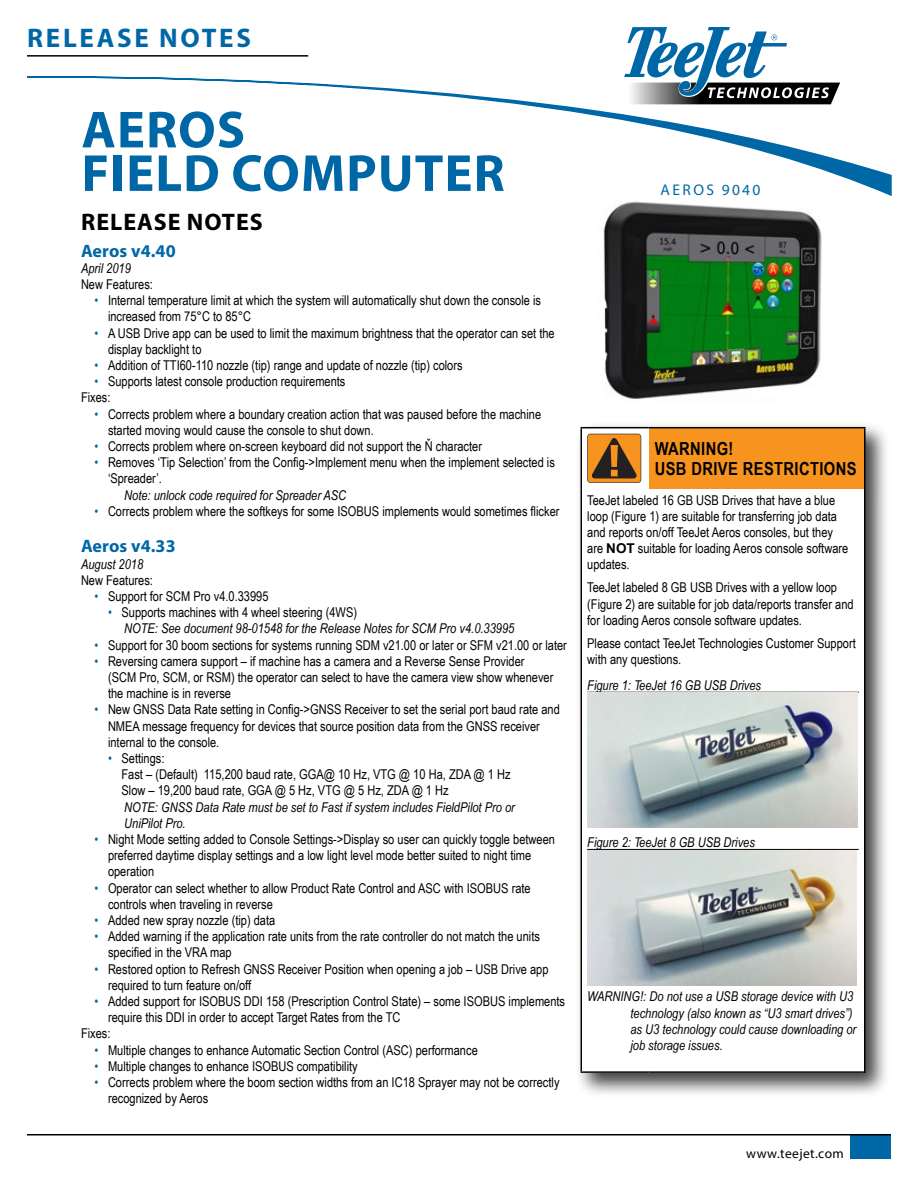
<style>
.page{position:relative;width:918px;height:1188px;background:#fff}
.page>*{position:absolute;margin:0;border:0;box-sizing:border-box;transform-origin:0 0}
.t1{font:700 52.5px/43.5px "Myriad Pro";letter-spacing:.02em;color:#0067a6}
.t2{font:700 27px "Myriad Pro";letter-spacing:.1em;color:#0067a6}
.t3{font:700 24px "Myriad Pro";letter-spacing:.04em;color:#000}
.t4{font:700 18px/19.5px "Arial Narrow";letter-spacing:.02em;color:#000}
.t5{font:700 18px "Myriad Pro";letter-spacing:.005em;color:#0067a6}
.t6{font:15.45px "Myriad Pro";letter-spacing:.16em;color:#0067a6}
.t7{font:13.5px/16.2px "Arial Narrow";color:#000}
.t8{font:italic 13.5px/16.2px "Arial Narrow";color:#000}
.t9{font:13.5px "Myriad Pro";letter-spacing:.03em;color:#000}
.s1{color:#0067a6}
.s2{font-style:normal;color:#0067a6}
.s3{font-style:normal}
.s4{font-family:"Arial";font-weight:700}
</style>
<div class="page">
<div style="left:850px;top:1135px;width:41px;height:24px;background:#0067a6"></div>
<hr style="left:27px;top:1134px;width:864px;height:1px;background:#000">
<svg style="left:624px;top:27px;width:163px;height:48px"></svg>
<hr style="left:27px;top:55px;width:281px;height:2px;background:#000">
<img style="left:603px;top:201px;width:219px;height:198px">
<svg style="left:27px;top:75px;width:865px;height:121px"></svg>
<div style="left:575px;top:421px;width:316px;height:677px;background:#000;opacity:.75"></div>
<div style="left:580px;top:427px;width:284px;height:646px;background:#fff"></div>
<div style="left:649px;top:428px;width:216px;height:61px;background:#f7941f"></div>
<hr style="left:580px;top:489px;width:2px;height:582px;background:#000">
<hr style="left:580px;top:428px;width:2px;height:61px;background:#000">
<hr style="left:580px;top:427px;width:69px;height:1px;background:#000">
<hr style="left:864px;top:428px;width:2px;height:61px;background:#000">
<hr style="left:864px;top:489px;width:2px;height:582px;background:#000">
<hr style="left:580px;top:1071px;width:69px;height:2px;background:#000">
<hr style="left:649px;top:1071px;width:217px;height:2px;background:#000">
<hr style="left:649px;top:427px;width:217px;height:1px;background:#000">
<svg style="left:587px;top:434px;width:54px;height:49px;background:#aa6a22"></svg>
<hr style="left:587px;top:692px;width:272px;height:1px;background:#000">
<hr style="left:587px;top:849px;width:272px;height:1px;background:#000">
<img style="left:587px;top:693px;width:270px;height:135px">
<img style="left:587px;top:850px;width:270px;height:135px">
<h2 class="t2" style="left:27px;top:20px;width:225px">RELEASE NOTES</h2>
<h1 class="t1" style="left:82px;top:106px;width:425px">AEROS<br>FIELD COMPUTER</h1>
<h3 class="t3" style="left:81px;top:206px;width:183px">RELEASE NOTES</h3>
<h3 class="t5" style="left:81px;top:239px;width:96px">Aeros v4.40</h3>
<p class="t8" style="left:81px;top:260px;width:51px">April 2019</p>
<p class="t7" style="left:81px;top:276px;width:73px">New Features:</p>
<p class="t7" style="left:108px;top:292px;width:435px;text-indent:-14px"><span class="s1">•</span> Internal temperature limit at which the system will automatically shut down the console is increased from 75°C to 85°C</p>
<p class="t7" style="left:108px;top:324px;width:448px;text-indent:-14px"><span class="s1">•</span> A USB Drive app can be used to limit the maximum brightness that the operator can set the display backlight to</p>
<p class="t7" style="left:94px;top:357px;width:370px"><span class="s1">•</span> Addition of TTI60-110 nozzle (tip) range and update of nozzle (tip) colors</p>
<p class="t7" style="left:81px;top:373px;width:266px;text-indent:14px"><span class="s1">•</span> Supports latest console production requirements<br>Fixes:</p>
<p class="t7" style="left:108px;top:405px;width:435px;text-indent:-14px"><span class="s1">•</span> Corrects problem where a boundary creation action that was paused before the machine started moving would cause the console to shut down.</p>
<p class="t7" style="left:94px;top:438px;width:389px"><span class="s1">•</span> Corrects problem where on-screen keyboard did not support the Ň character</p>
<p class="t7" style="left:108px;top:454px;width:448px;text-indent:-14px"><span class="s1">•</span> Removes ‘Tip Selection’ from the Config-&gt;Implement menu when the implement selected is ‘Spreader’.</p>
<p class="t8" style="left:124px;top:486px;width:224px">Note: unlock code required for Spreader ASC</p>
<p class="t7" style="left:94px;top:502px;width:467px"><span class="s1">•</span> Corrects problem where the softkeys for some ISOBUS implements would sometimes flicker</p>
<h3 class="t5" style="left:81px;top:535px;width:96px">Aeros v4.33</h3>
<p class="t8" style="left:81px;top:556px;width:64px">August 2018</p>
<p class="t7" style="left:81px;top:571px;width:73px">New Features:</p>
<p class="t7" style="left:94px;top:588px;width:176px"><span class="s1">•</span> Support for SCM Pro v4.0.33995</p>
<p class="t8" style="left:124px;top:604px;width:392px;text-indent:-16px"><span class="s2">•</span> <span class="s3">Supports machines with 4 wheel steering (4WS)<br></span>NOTE: See document 98-01548 for the Release Notes for SCM Pro v4.0.33995</p>
<p class="t7" style="left:94px;top:636px;width:474px"><span class="s1">•</span> Support for 30 boom sections for systems running SDM v21.00 or later or SFM v21.00 or later</p>
<p class="t7" style="left:108px;top:652px;width:447px;text-indent:-14px"><span class="s1">•</span> Reversing camera support – if machine has a camera and a Reverse Sense Provider (SCM Pro, SCM, or RSM) the operator can select to have the camera view show whenever the machine is in reverse</p>
<p class="t7" style="left:108px;top:701px;width:453px;text-indent:-14px"><span class="s1">•</span> New GNSS Data Rate setting in Config-&gt;GNSS Receiver to set the serial port baud rate and<br>NMEA message frequency for devices that source position data from the GNSS receiver internal to the console.</p>
<p class="t7" style="left:122px;top:750px;width:391px;text-indent:-14px"><span class="s1">•</span> Settings:<br>Fast – (Default) 115,200 baud rate, GGA@ 10 Hz, VTG @ 10 Ha, ZDA @ 1 Hz<br>Slow – 19,200 baud rate, GGA @ 5 Hz, VTG @ 5 Hz, ZDA @ 1 Hz</p>
<p class="t8" style="left:124px;top:799px;width:392px">NOTE: GNSS Data Rate must be set to Fast if system includes FieldPilot Pro or<br>UniPilot Pro.</p>
<p class="t7" style="left:108px;top:831px;width:449px;text-indent:-14px"><span class="s1">•</span> Night Mode setting added to Console Settings-&gt;Display so user can quickly toggle between preferred daytime display settings and a low light level mode better suited to night time operation</p>
<p class="t7" style="left:108px;top:879px;width:424px;text-indent:-14px"><span class="s1">•</span> Operator can select whether to allow Product Rate Control and ASC with ISOBUS rate controls when traveling in reverse</p>
<p class="t7" style="left:94px;top:912px;width:182px"><span class="s1">•</span> Added new spray nozzle (tip) data</p>
<p class="t7" style="left:108px;top:928px;width:433px;text-indent:-14px"><span class="s1">•</span> Added warning if the application rate units from the rate controller do not match the units specified in the VRA map</p>
<p class="t7" style="left:108px;top:960px;width:442px;text-indent:-14px"><span class="s1">•</span> Restored option to Refresh GNSS Receiver Position when opening a job – USB Drive app required to turn feature on/off</p>
<p class="t7" style="left:94px;top:993px;width:472px"><span class="s1">•</span> Added support for ISOBUS DDI 158 (Prescription Control State) – some ISOBUS implements</p>
<p class="t7" style="left:108px;top:1009px;width:294px">require this DDI in order to accept Target Rates from the TC</p>
<p class="t7" style="left:81px;top:1025px;width:31px">Fixes:</p>
<p class="t7" style="left:94px;top:1041px;width:385px"><span class="s1">•</span> Multiple changes to enhance Automatic Section Control (ASC) performance</p>
<p class="t7" style="left:94px;top:1057px;width:265px"><span class="s1">•</span> Multiple changes to enhance ISOBUS compatibility</p>
<p class="t7" style="left:108px;top:1074px;width:453px;text-indent:-14px"><span class="s1">•</span> Corrects problem where the boom section widths from an IC18 Sprayer may not be correctly recognized by Aeros</p>
<p class="t6" style="left:660px;top:181px;width:101px">AEROS 9040</p>
<h3 class="t4" style="left:655px;top:438px;width:203px">WARNING!<br>USB DRIVE RESTRICTIONS</h3>
<p class="t7" style="left:587px;top:491px;width:263px">TeeJet labeled 16 GB USB Drives that have a blue loop (Figure 1) are suitable for transferring job data and reports on/off TeeJet Aeros consoles, but they are <span class="s4">NOT</span> suitable for loading Aeros console software updates.</p>
<p class="t7" style="left:587px;top:579px;width:268px">TeeJet labeled 8 GB USB Drives with a yellow loop (Figure 2) are suitable for job data/reports transfer and for loading Aeros console software updates.</p>
<p class="t7" style="left:587px;top:634px;width:270px">Please contact TeeJet Technologies Customer Support with any questions.</p>
<p class="t8" style="left:587px;top:677px;width:175px">Figure 1: TeeJet 16 GB USB Drives</p>
<p class="t8" style="left:587px;top:834px;width:169px">Figure 2: TeeJet 8 GB USB Drives</p>
<p class="t8" style="left:630px;top:988px;width:227px;text-indent:-43px">WARNING!: Do not use a USB storage device with U3 technology (also known as “U3 smart drives”) as U3 technology could cause downloading or job storage issues.</p>
<p class="t9" style="left:746px;top:1145px;width:99px">www.teejet.com</p>
</div>
